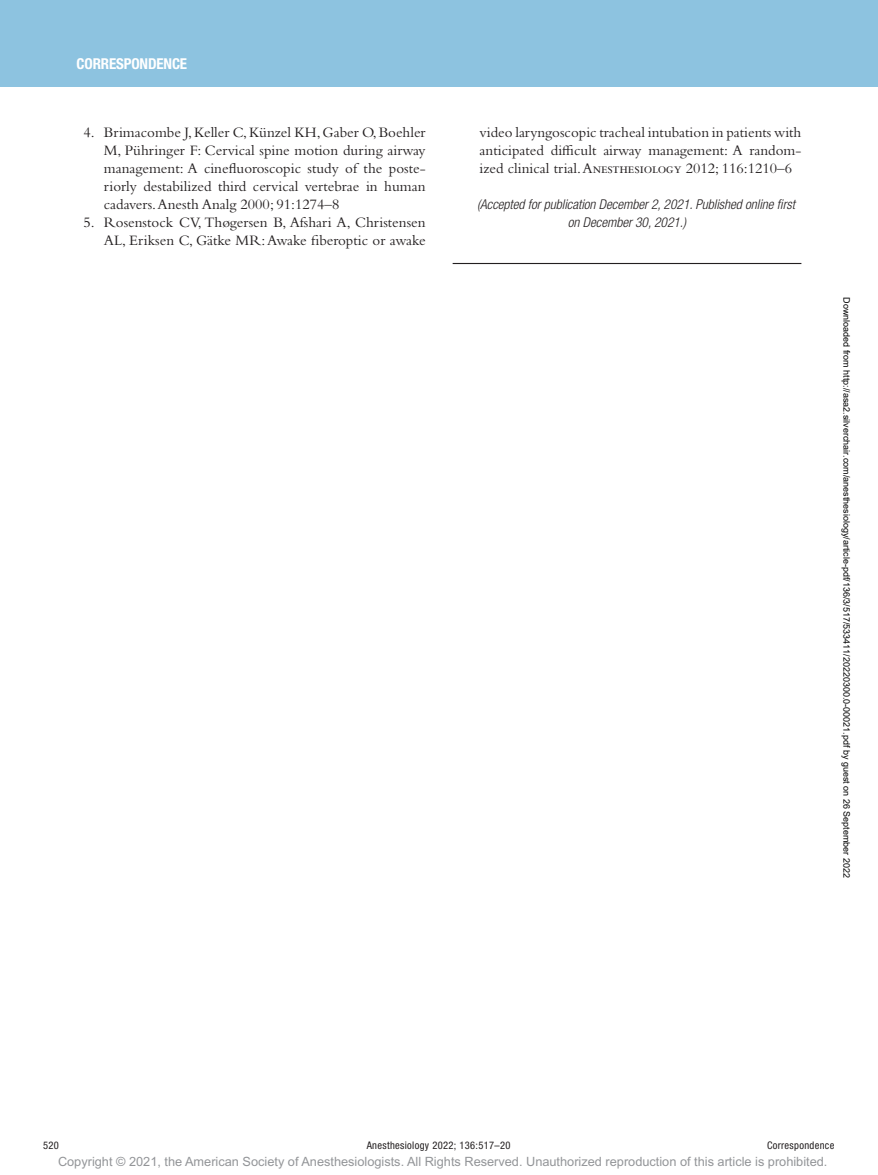
<style>
.page{position:relative;width:878px;height:1175px;background:#fff}
.page>*{position:absolute;margin:0;border:0;box-sizing:border-box;transform-origin:0 0}
.t1{font:15px/18px "Bembo Std";color:#231f20;text-align:justify}
.t2{font:700 condensed 15px "Helvetica Neue LT Std";color:#fff}
.t3{font:italic 300 condensed 13.5px/18px "Helvetica Neue LT Std";color:#231f20}
.t4{font:12.75px "Arial MT Std";color:#939598}
.t5{font:condensed 10.5px "Helvetica Neue LT Std";letter-spacing:.03em;color:#231f20}
.t6{font:9px "Arial";color:#000}
</style>
<div class="page">
<div style="left:0;top:0;width:878px;height:86px;background:#8dc3e0"></div>
<hr style="left:452px;top:263px;width:349px;height:1px;background:#231f20">
<p class="t2" style="left:77px;top:54px;width:17px">CORRESPONDEN</p>
<p class="t2" style="left:172px;top:54px;width:16px">CE</p>
<p class="t1" style="left:104px;top:123px;width:323px;text-indent:-20px">4. Brimacombe J, Keller C, Künzel KH, Gaber O, Boehler M, Pühringer F: Cervical spine motion during airway management: A cinefluoroscopic study of the poste&shy;riorly destabilized third cervical vertebrae in human cadavers. Anesth Analg 2000; 91:1274–8</p>
<p class="t1" style="left:84px;top:213px;width:343px;text-align:right">5. Rosenstock CV, Thøgersen B, Afshari A, Christensen<br>AL, Eriksen C, Gätke MR: Awake fiberoptic or awake</p>
<p class="t1" style="left:479px;top:123px;width:323px">video laryngoscopic tracheal intubation in patients with anticipated difficult airway management: A random&shy;ized clinical trial. Anesthesiology 2012; 116:1210–6</p>
<p class="t3" style="left:568px;top:195px;width:228px;text-indent:-91px">(Accepted for publication December 2, 2021. Published online first on December 30, 2021.)</p>
<p class="t6" style="left:850px;top:297px;width:582px;rotate:90deg">Downloaded from http://asa2.silverchair.com/anesthesiology/article-pdf/136/3/517/533411/20220300.0-00021.pdf by guest on 26 September 2022</p>
<p class="t5" style="left:43px;top:1139px;width:17px">520</p>
<p class="t5" style="left:367px;top:1139px;width:145px">Anesthesiology 2022; 136:517–20</p>
<p class="t5" style="left:767px;top:1139px;width:69px">Correspondence</p>
<p class="t4" style="left:58px;top:1154px;width:771px">Copyright © 2021, the American Society of Anesthesiologists. All Rights Reserved. Unauthorized reproduction of this article is prohibited.</p>
</div>
